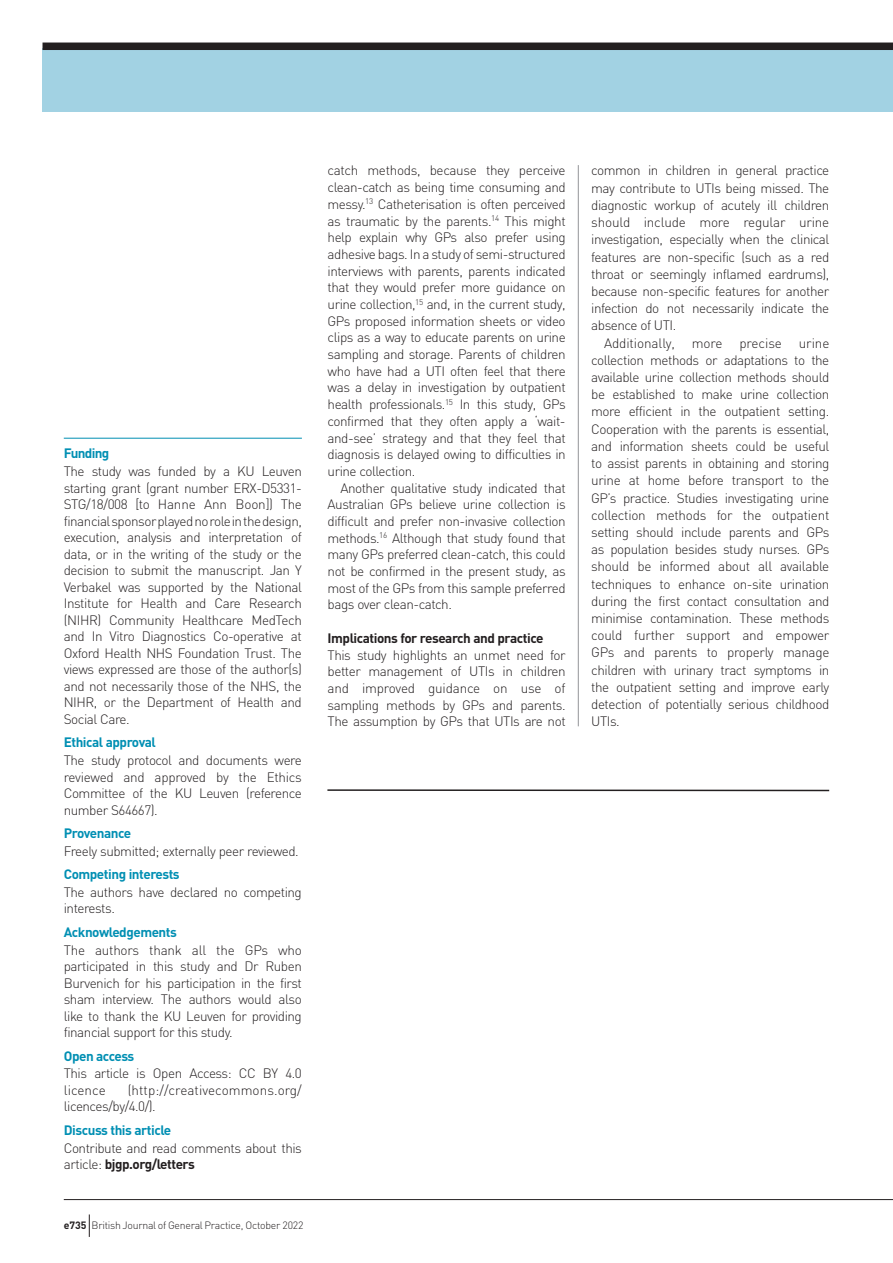
<style>
.page{position:relative;width:893px;height:1263px;background:#fff}
.page>*{position:absolute;margin:0;border:0;box-sizing:border-box;transform-origin:0 0}
.t1{font:300 13.5px/17.2px "DIN";letter-spacing:-.035em;color:#231f20;text-align:justify}
.t2{font:700 13.5px "DIN";letter-spacing:-.035em;color:#008fb3}
.t3{font:300 13.5px/16.5px "DIN";letter-spacing:.005em;color:#231f20}
.t4{font:700 13.5px "DIN";letter-spacing:-.035em;color:#231f20}
.t5{font:300 10.5px "DIN";letter-spacing:-.025em;color:#231f20}
.s1{font-weight:700}
</style>
<div class="page">
<div style="left:43px;top:48px;width:850px;height:64px;background:#a2d2e3"></div>
<div style="left:43px;top:43px;width:850px;height:7px;background:#231f20"></div>
<hr style="left:578px;top:165px;width:1px;height:561px;background:#939598">
<hr style="left:64px;top:438px;width:238px;height:1px;background:#008fb3">
<hr style="left:327px;top:789px;width:502px;height:2px;background:#231f20">
<hr style="left:64px;top:1199px;width:829px;height:1px;background:#231f20">
<svg style="left:89px;top:1214px;width:1px;height:23px"></svg>
<p class="t2" style="left:64px;top:445px;width:47px">Funding</p>
<p class="t1" style="left:64px;top:463px;width:240px;line-height:16.5px">The study was funded by a KU Leuven starting grant (grant number ERX-D5331- STG/18/008 [to Hanne Ann Boon]) The financial sponsor played no role in the design, execution, analysis and interpretation of data, or in the writing of the study or the decision to submit the manuscript. Jan Y Verbakel was supported by the National Institute for Health and Care Research (NIHR) Community Healthcare MedTech and In Vitro Diagnostics Co-operative at Oxford Health NHS Foundation Trust. The views expressed are those of the author(s) and not necessarily those of the NHS, the NIHR, or the Department of Health and Social Care.</p>
<p class="t2" style="left:64px;top:733px;width:94px">Ethical approval</p>
<p class="t1" style="left:64px;top:752px;width:240px;line-height:16.5px">The study protocol and documents were reviewed and approved by the Ethics Committee of the KU Leuven (reference number S64667).</p>
<p class="t2" style="left:64px;top:824px;width:69px">Provenance</p>
<p class="t1" style="left:64px;top:842px;width:237px">Freely submitted; externally peer reviewed.</p>
<p class="t2" style="left:64px;top:865px;width:117px">Competing interests</p>
<p class="t1" style="left:64px;top:884px;width:240px;line-height:16.5px">The authors have declared no competing interests.</p>
<p class="t2" style="left:64px;top:923px;width:115px">Acknowledgements</p>
<p class="t1" style="left:64px;top:941px;width:240px;line-height:16.5px">The authors thank all the GPs who participated in this study and Dr Ruben Burvenich for his participation in the first sham interview. The authors would also like to thank the KU Leuven for providing financial support for this study.</p>
<p class="t2" style="left:64px;top:1047px;width:72px">Open access</p>
<p class="t1" style="left:64px;top:1065px;width:240px;line-height:16.5px">This article is Open Access: CC BY 4.0 licence</p>
<p class="t3" style="left:64px;top:1081px;width:239px;text-indent:64px">(http://creativecommons.org/ licences/by/4.0/).</p>
<p class="t2" style="left:64px;top:1121px;width:109px">Discuss this article</p>
<p class="t1" style="left:64px;top:1139px;width:240px;line-height:16.5px">Contribute and read comments about this article: <span class="s1">bjgp.org/letters</span></p>
<p class="t5" style="left:64px;top:1219px;width:241px"><span class="s1">e735</span> British Journal of General Practice, October 2022</p>
<p class="t1" style="left:328px;top:162px;width:240px;line-height:16.6px">catch methods, because they perceive clean-catch as being time consuming and messy.<sup>13</sup> Catheterisation is often perceived as traumatic by the parents.<sup>14</sup> This might help explain why GPs also prefer using adhesive bags. In a study of semi-structured interviews with parents, parents indicated that they would prefer more guidance on urine collection,<sup>15</sup> and, in the current study, GPs proposed information sheets or video clips as a way to educate parents on urine sampling and storage. Parents of children who have had a UTI often feel that there was a delay in investigation by outpatient health professionals.<sup>15</sup> In this study, GPs confirmed that they often apply a ‘wait&shy;and-see’ strategy and that they feel that diagnosis is delayed owing to difficulties in urine collection.</p>
<p class="t1" style="left:328px;top:479px;width:240px;line-height:16.6px;text-indent:13px">Another qualitative study indicated that Australian GPs believe urine collection is difficult and prefer non-invasive collection methods.<sup>16</sup> Although that study found that many GPs preferred clean-catch, this could not be confirmed in the present study, as most of the GPs from this sample preferred bags over clean-catch.</p>
<p class="t4" style="left:328px;top:629px;width:217px">Implications for research and practice</p>
<p class="t1" style="left:328px;top:646px;width:240px;line-height:16.6px">This study highlights an unmet need for better management of UTIs in children and improved guidance on use of sampling methods by GPs and parents.<br>The assumption by GPs that UTIs are not</p>
<p class="t1" style="left:591px;top:162px;width:240px">common in children in general practice may contribute to UTIs being missed. The diagnostic workup of acutely ill children should include more regular urine investigation, especially when the clinical features are non-specific (such as a red throat or seemingly inflamed eardrums), because non-specific features for another infection do not necessarily indicate the absence of UTI.</p>
<p class="t1" style="left:591px;top:334px;width:240px;text-indent:13px">Additionally, more precise urine collection methods or adaptations to the available urine collection methods should be established to make urine collection more efficient in the outpatient setting.<br>Cooperation with the parents is essential, and information sheets could be useful to assist parents in obtaining and storing urine at home before transport to the GP’s practice. Studies investigating urine collection methods for the outpatient setting should include parents and GPs as population besides study nurses. GPs should be informed about all available techniques to enhance on-site urination during the first contact consultation and minimise contamination. These methods could further support and empower GPs and parents to properly manage children with urinary tract symptoms in the outpatient setting and improve early detection of potentially serious childhood UTIs.</p>
</div>
